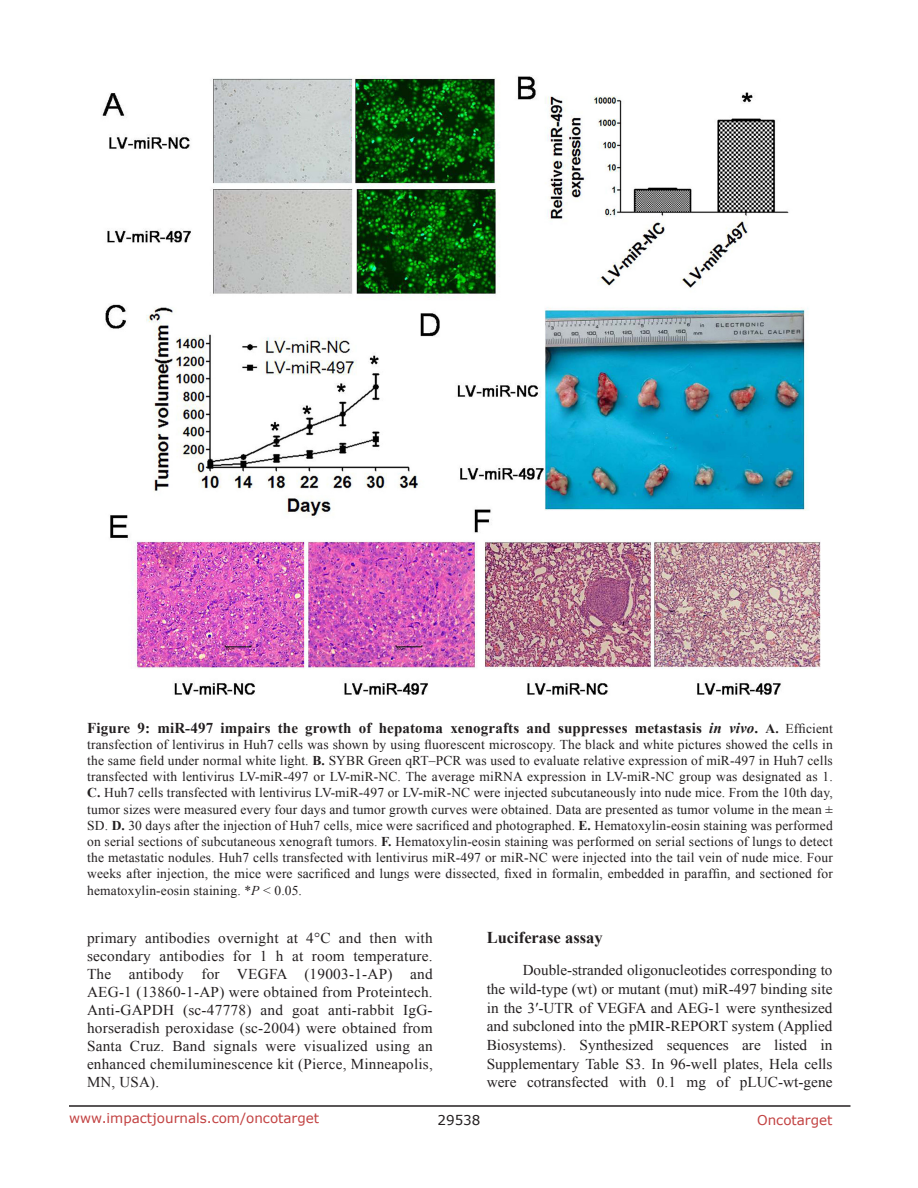
<style>
.page{position:relative;width:918px;height:1188px;background:#fff}
.page>*{position:absolute;margin:0;border:0;box-sizing:border-box;transform-origin:0 0}
.SubHeading{font:700 16.5px "Times New Roman";color:#231f20}
.BodyText{font:15px/18px "Times New Roman";letter-spacing:.01em;color:#231f20;text-align:justify}
.FigureText{font:700 15px "Times New Roman";letter-spacing:.01em;color:#231f20}
.FigureText-2{font:13.5px/16.2px "Times New Roman";letter-spacing:.01em;color:#231f20;text-align:justify}
.t1{font:13.5px "Verdana";color:#c24141}
.t2{font:13.5px "Verdana";color:#231f20}
.s1{font-style:italic}
.s2{font-size:13.5px}
.s3{font-weight:400;font-size:13.5px}
.s4{font-weight:700}
</style>
<div class="page">
<hr style="left:69px;top:1105px;width:781px;height:2px;background:#231f20">
<img style="left:102px;top:76px;width:718px;height:619px">
<p class="FigureText" style="left:87px;top:717px;width:747px">Figure 9: miR-497 impairs the growth of hepatoma xenografts and suppresses metastasis <span class="s1">in vivo</span>. <span class="s2">A.</span> <span class="s3">Efficient</span></p>
<p class="FigureText-2" style="left:87px;top:736px;width:747px">transfection of lentivirus in Huh7 cells was shown by using fluorescent microscopy. The black and white pictures showed the cells in the same field under normal white light. <span class="s4">B.</span> SYBR Green qRT–PCR was used to evaluate relative expression of miR-497 in Huh7 cells transfected with lentivirus LV-miR-497 or LV-miR-NC. The average miRNA expression in LV-miR-NC group was designated as 1.<br><span class="s4">C.</span> Huh7 cells transfected with lentivirus LV-miR-497 or LV-miR-NC were injected subcutaneously into nude mice. From the 10th day, tumor sizes were measured every four days and tumor growth curves were obtained. Data are presented as tumor volume in the mean ± SD. <span class="s4">D.</span> 30 days after the injection of Huh7 cells, mice were sacrificed and photographed. <span class="s4">E.</span> Hematoxylin-eosin staining was performed on serial sections of subcutaneous xenograft tumors. <span class="s4">F.</span> Hematoxylin-eosin staining was performed on serial sections of lungs to detect the metastatic nodules. Huh7 cells transfected with lentivirus miR-497 or miR-NC were injected into the tail vein of nude mice. Four weeks after injection, the mice were sacrificed and lungs were dissected, fixed in formalin, embedded in paraffin, and sectioned for hematoxylin-eosin staining. *<span class="s1">P</span> &lt; 0.05.</p>
<p class="BodyText" style="left:87px;top:928px;width:347px">primary antibodies overnight at 4°C and then with secondary antibodies for 1 h at room temperature.<br>The antibody for VEGFA (19003-1-AP) and AEG-1 (13860-1-AP) were obtained from Proteintech.<br>Anti-GAPDH (sc-47778) and goat anti-rabbit IgG&shy;horseradish peroxidase (sc-2004) were obtained from Santa Cruz. Band signals were visualized using an enhanced chemiluminescence kit (Pierce, Minneapolis, MN, USA).</p>
<p class="SubHeading" style="left:487px;top:926px;width:117px">Luciferase assay</p>
<p class="BodyText" style="left:487px;top:961px;width:347px;line-height:18.6px;text-indent:36px">Double-stranded oligonucleotides corresponding to the wild-type (wt) or mutant (mut) miR-497 binding site in the 3′-UTR of VEGFA and AEG-1 were synthesized and subcloned into the pMIR-REPORT system (Applied Biosystems). Synthesized sequences are listed in Supplementary Table S3. In 96-well plates, Hela cells were cotransfected with 0.1 mg of pLUC-wt-gene</p>
<p class="t1" style="left:69px;top:1109px;width:252px">www.impactjournals.com/oncotarget</p>
<p class="t2" style="left:438px;top:1111px;width:44px">29538</p>
<p class="t1" style="left:757px;top:1111px;width:77px">Oncotarget</p>
</div>
